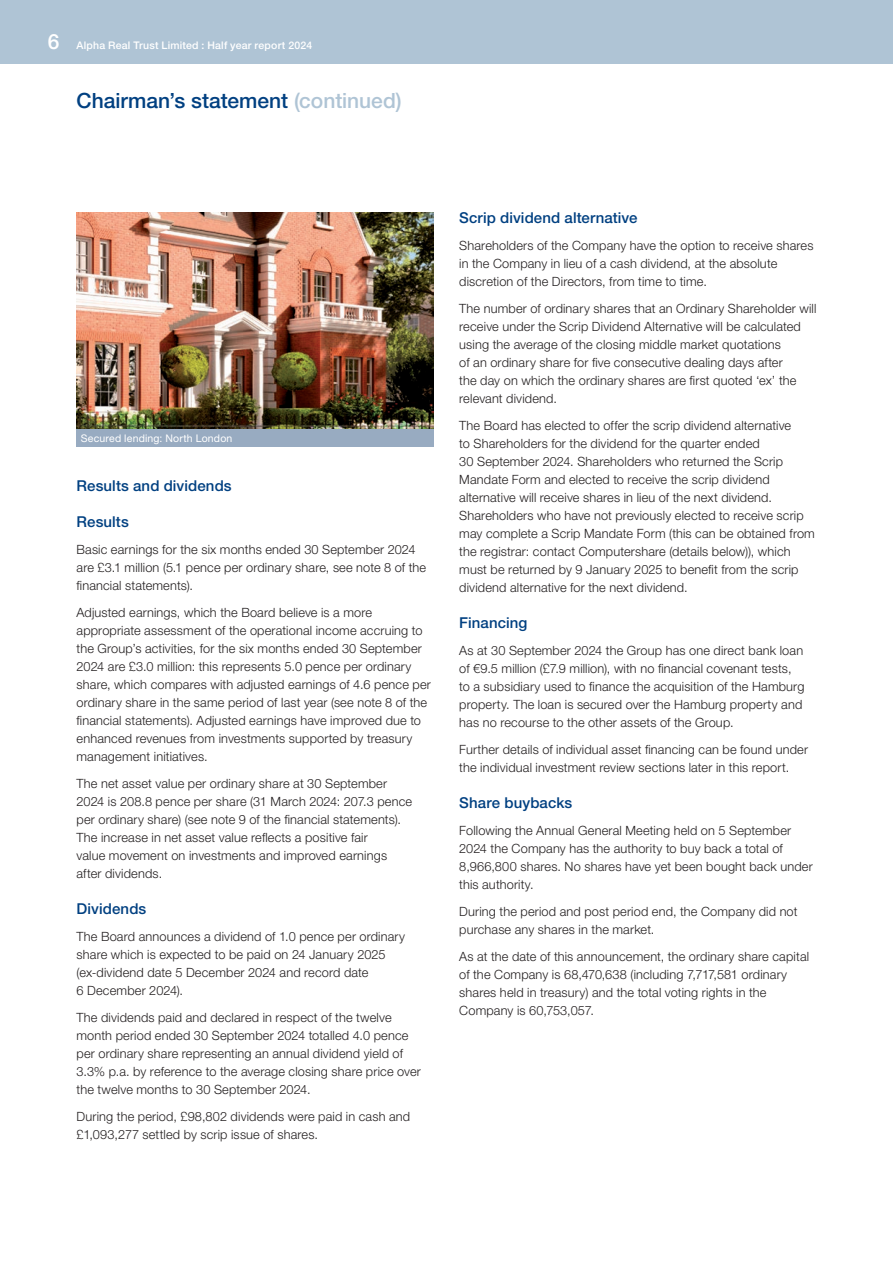
<style>
.page{position:relative;width:893px;height:1263px;background:#fff}
.page>*{position:absolute;margin:0;border:0;box-sizing:border-box;transform-origin:0 0}
.Header_1__no_TOC{font:500 21px "Helvetica Neue LT Std";color:#014081}
.Header_3{font:500 15px "Helvetica Neue LT Std";letter-spacing:.005em;color:#014081}
.Body_-_text{font:300 12.75px/18px "Helvetica Neue LT Std";letter-spacing:.015em;color:#231f20}
.t1{font:500 10.5px "Helvetica Neue LT Std";letter-spacing:.02em;color:#fff}
.Caption{font:10.5px "Helvetica Neue LT Std";letter-spacing:.02em;color:#fff}
.s1{font-size:21px}
.s2{color:#afc4d5}
</style>
<div class="page">
<div style="left:0;top:0;width:893px;height:64px;background:#afc4d5"></div>
<img style="left:77px;top:213px;width:357px;height:216px">
<div style="left:77px;top:429px;width:357px;height:17px;background:#98abc1"></div>
<p class="t1" style="left:48px;top:39px;width:266px"><span class="s1">6</span> Alpha Real Trust Limited : Half year report 2024</p>
<p class="Header_1__no_TOC" style="left:77px;top:88px;width:327px">Chairman’s statement <span class="s2">(continued)</span></p>
<p class="Caption" style="left:81px;top:432px;width:153px">Secured lending: North London</p>
<p class="Header_3" style="left:77px;top:477px;width:157px">Results and dividends</p>
<p class="Header_3" style="left:77px;top:513px;width:54px">Results</p>
<p class="Body_-_text" style="left:77px;top:540px;width:351px">Basic earnings for the six months ended 30 September 2024 are £3.1 million (5.1 pence per ordinary share, see note 8 of the financial statements).</p>
<p class="Body_-_text" style="left:77px;top:603px;width:356px">Adjusted earnings, which the Board believe is a more appropriate assessment of the operational income accruing to the Group’s activities, for the six months ended 30 September 2024 are £3.0 million: this represents 5.0 pence per ordinary share, which compares with adjusted earnings of 4.6 pence per ordinary share in the same period of last year (see note 8 of the financial statements). Adjusted earnings have improved due to enhanced revenues from investments supported by treasury management initiatives.</p>
<p class="Body_-_text" style="left:77px;top:774px;width:337px">The net asset value per ordinary share at 30 September 2024 is 208.8 pence per share (31 March 2024: 207.3 pence per ordinary share) (see note 9 of the financial statements).<br>The increase in net asset value reflects a positive fair<br>value movement on investments and improved earnings after dividends.</p>
<p class="Header_3" style="left:77px;top:900px;width:71px">Dividends</p>
<p class="Body_-_text" style="left:77px;top:927px;width:330px">The Board announces a dividend of 1.0 pence per ordinary share which is expected to be paid on 24 January 2025 (ex-dividend date 5 December 2024 and record date<br>6 December 2024).</p>
<p class="Body_-_text" style="left:77px;top:1008px;width:346px">The dividends paid and declared in respect of the twelve month period ended 30 September 2024 totalled 4.0 pence per ordinary share representing an annual dividend yield of 3.3% p.a. by reference to the average closing share price over the twelve months to 30 September 2024.</p>
<p class="Body_-_text" style="left:77px;top:1107px;width:335px">During the period, £98,802 dividends were paid in cash and £1,093,277 settled by scrip issue of shares.</p>
<p class="Header_3" style="left:459px;top:209px;width:180px">Scrip dividend alternative</p>
<p class="Body_-_text" style="left:459px;top:237px;width:356px">Shareholders of the Company have the option to receive shares in the Company in lieu of a cash dividend, at the absolute discretion of the Directors, from time to time.</p>
<p class="Body_-_text" style="left:459px;top:300px;width:359px">The number of ordinary shares that an Ordinary Shareholder will receive under the Scrip Dividend Alternative will be calculated using the average of the closing middle market quotations<br>of an ordinary share for five consecutive dealing days after<br>the day on which the ordinary shares are first quoted ‘ex’ the relevant dividend.</p>
<p class="Body_-_text" style="left:459px;top:417px;width:357px">The Board has elected to offer the scrip dividend alternative<br>to Shareholders for the dividend for the quarter ended<br>30 September 2024. Shareholders who returned the Scrip Mandate Form and elected to receive the scrip dividend alternative will receive shares in lieu of the next dividend.<br>Shareholders who have not previously elected to receive scrip may complete a Scrip Mandate Form (this can be obtained from the registrar: contact Computershare (details below)), which must be returned by 9 January 2025 to benefit from the scrip dividend alternative for the next dividend.</p>
<p class="Header_3" style="left:459px;top:614px;width:70px">Financing</p>
<p class="Body_-_text" style="left:459px;top:642px;width:347px">As at 30 September 2024 the Group has one direct bank loan of €9.5 million (£7.9 million), with no financial covenant tests, to a subsidiary used to finance the acquisition of the Hamburg property. The loan is secured over the Hamburg property and has no recourse to the other assets of the Group.</p>
<p class="Body_-_text" style="left:459px;top:741px;width:350px">Further details of individual asset financing can be found under the individual investment review sections later in this report.</p>
<p class="Header_3" style="left:459px;top:794px;width:115px">Share buybacks</p>
<p class="Body_-_text" style="left:459px;top:822px;width:355px">Following the Annual General Meeting held on 5 September 2024 the Company has the authority to buy back a total of 8,966,800 shares. No shares have yet been bought back under this authority.</p>
<p class="Body_-_text" style="left:459px;top:903px;width:340px">During the period and post period end, the Company did not purchase any shares in the market.</p>
<p class="Body_-_text" style="left:459px;top:948px;width:351px">As at the date of this announcement, the ordinary share capital of the Company is 68,470,638 (including 7,717,581 ordinary shares held in treasury) and the total voting rights in the Company is 60,753,057.</p>
</div>
